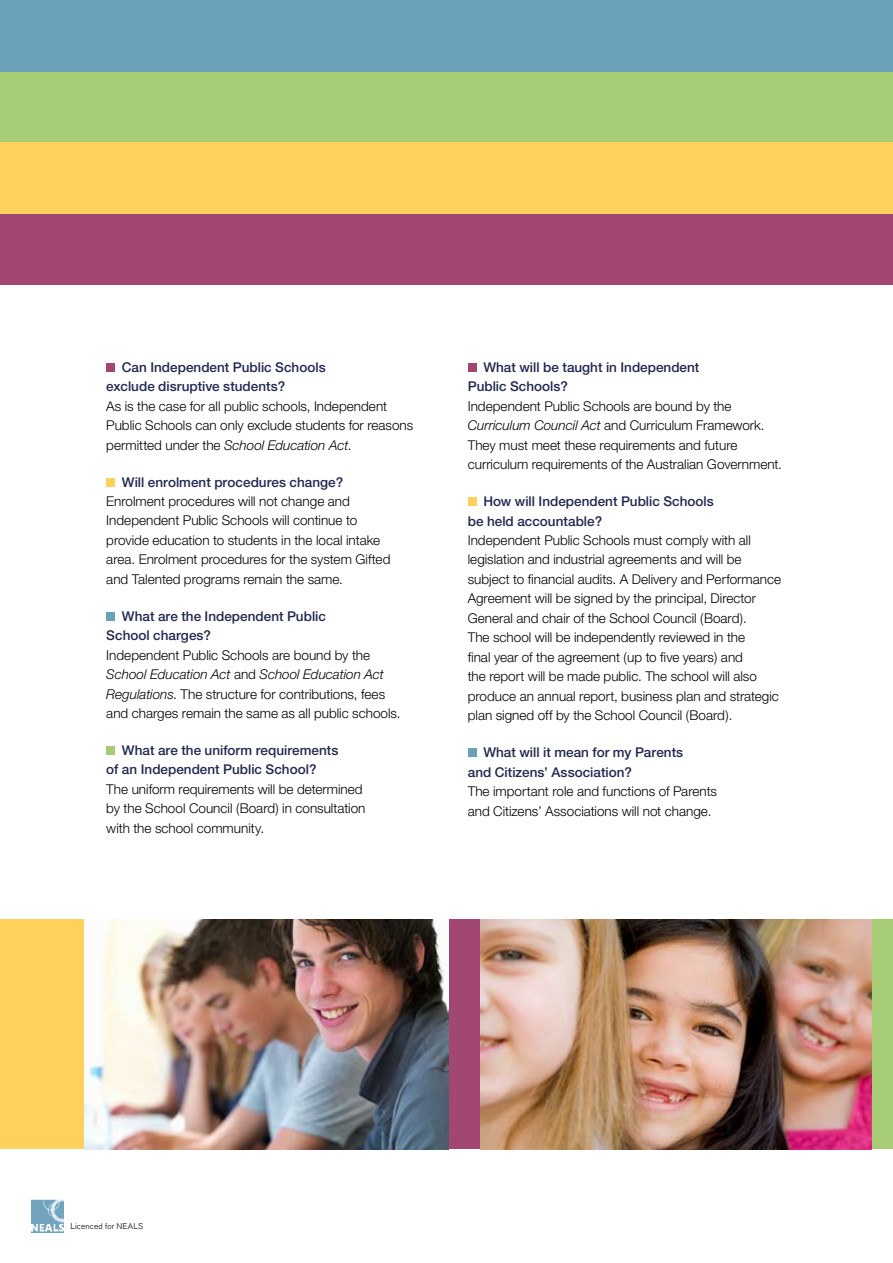
<style>
.page{position:relative;width:893px;height:1263px;background:#fff}
.page>*{position:absolute;margin:0;border:0;box-sizing:border-box;transform-origin:0 0}
.t1{font:300 13.5px/19.5px "Helvetica Neue";color:#000}
.t2{font:500 13.5px/19.5px "Helvetica Neue";color:#222850}
.t3{font:300 8.25px "Akzidenz Grotesk BE";letter-spacing:.015em;color:#000}
.s1{font-style:italic}
</style>
<div class="page">
<div style="left:106px;top:363px;width:9px;height:9px;background:#a14771"></div>
<div style="left:106px;top:478px;width:9px;height:8px;background:#fed05c"></div>
<div style="left:106px;top:612px;width:9px;height:8px;background:#6ca1ba"></div>
<div style="left:106px;top:746px;width:9px;height:8px;background:#a6cc75"></div>
<div style="left:468px;top:363px;width:8px;height:9px;background:#a14771"></div>
<div style="left:468px;top:497px;width:8px;height:9px;background:#fed05c"></div>
<div style="left:468px;top:748px;width:8px;height:9px;background:#6ca1ba"></div>
<div style="left:0;top:71px;width:893px;height:71px;background:#a6cc75"></div>
<div style="left:0;top:0;width:893px;height:71px;background:#6ca1ba"></div>
<div style="left:0;top:214px;width:893px;height:71px;background:#a14771"></div>
<div style="left:0;top:142px;width:893px;height:72px;background:#fed05c"></div>
<div style="left:0;top:919px;width:284px;height:230px;background:#fed05c"></div>
<div style="left:446px;top:919px;width:39px;height:230px;background:#a14771"></div>
<div style="left:870px;top:919px;width:23px;height:230px;background:#a6cc75"></div>
<img style="left:480px;top:919px;width:392px;height:230px">
<img style="left:85px;top:919px;width:364px;height:230px">
<img style="left:32px;top:1200px;width:32px;height:32px">
<p class="t2" style="left:106px;top:357px;width:221px;text-indent:16px">Can Independent Public Schools exclude disruptive students?</p>
<p class="t1" style="left:106px;top:396px;width:309px">As is the case for all public schools, Independent<br>Public Schools can only exclude students for reasons permitted under the <span class="s1">School Education Act</span>.</p>
<p class="t2" style="left:122px;top:472px;width:223px">Will enrolment procedures change?</p>
<p class="t1" style="left:106px;top:491px;width:286px">Enrolment procedures will not change and Independent Public Schools will continue to provide education to students in the local intake area. Enrolment procedures for the system Gifted and Talented programs remain the same.</p>
<p class="t2" style="left:106px;top:606px;width:221px;text-indent:16px">What are the Independent Public<br>School charges?</p>
<p class="t1" style="left:106px;top:645px;width:296px">Independent Public Schools are bound by the <span class="s1">School Education Act</span> and <span class="s1">School Education Act Regulations</span>. The structure for contributions, fees and charges remain the same as all public schools.</p>
<p class="t2" style="left:106px;top:740px;width:234px;text-indent:16px">What are the uniform requirements of an Independent Public School?</p>
<p class="t1" style="left:106px;top:779px;width:261px">The uniform requirements will be determined by the School Council (Board) in consultation with the school community.</p>
<p class="t2" style="left:468px;top:357px;width:233px;text-indent:16px">What will be taught in Independent<br>Public Schools?</p>
<p class="t1" style="left:468px;top:396px;width:316px">Independent Public Schools are bound by the <span class="s1">Curriculum Council Act</span> and Curriculum Framework.<br>They must meet these requirements and future curriculum requirements of the Australian Government.</p>
<p class="t2" style="left:468px;top:491px;width:248px;text-indent:16px">How will Independent Public Schools be held accountable?</p>
<p class="t1" style="left:468px;top:530px;width:315px">Independent Public Schools must comply with all legislation and industrial agreements and will be subject to financial audits. A Delivery and Performance Agreement will be signed by the principal, Director General and chair of the School Council (Board).<br>The school will be independently reviewed in the<br>final year of the agreement (up to five years) and<br>the report will be made public. The school will also produce an annual report, business plan and strategic plan signed off by the School Council (Board).</p>
<p class="t2" style="left:468px;top:742px;width:217px;text-indent:16px">What will it mean for my Parents and Citizens’ Association?</p>
<p class="t1" style="left:468px;top:781px;width:251px">The important role and functions of Parents and Citizens’ Associations will not change.</p>
<p class="t3" style="left:70px;top:1221px;width:74px">Licenced for NEALS</p>
</div>
